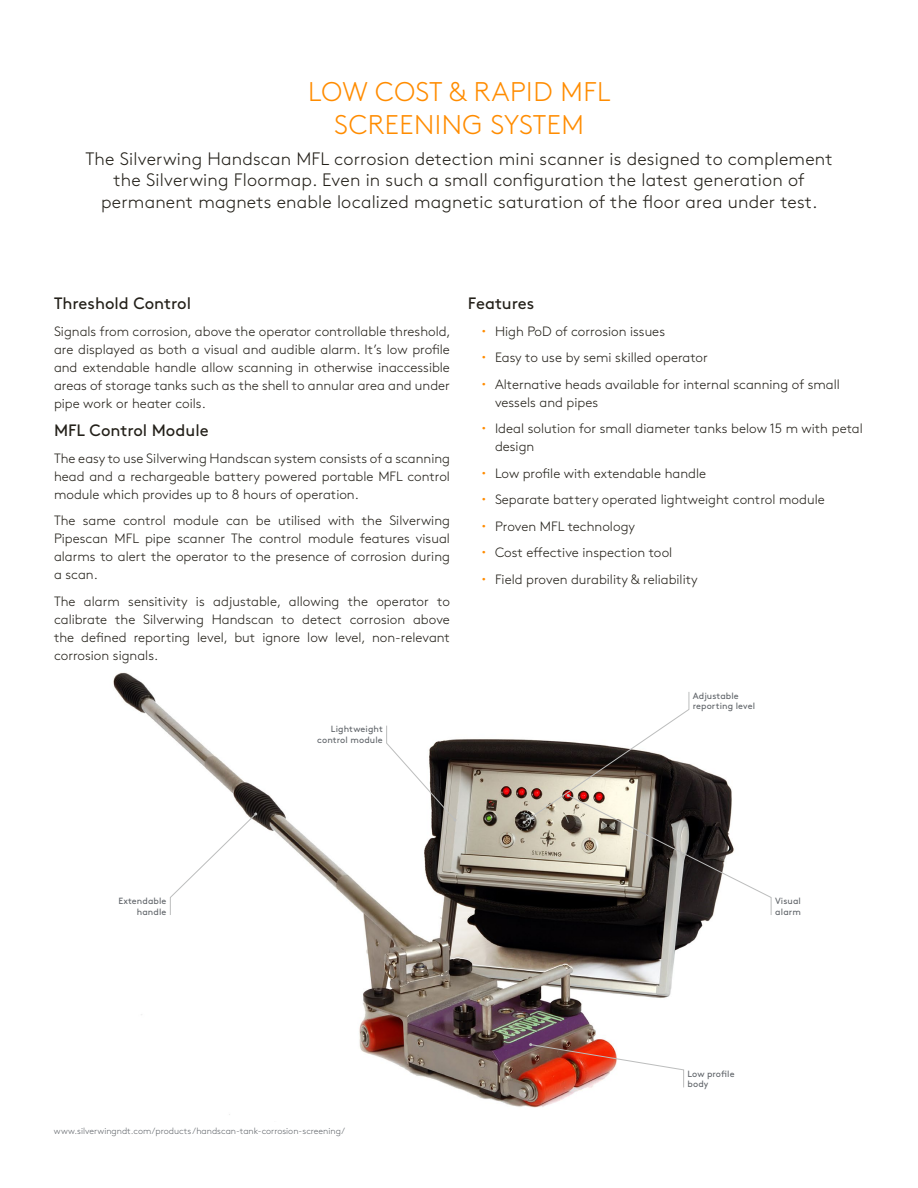
<style>
.page{position:relative;width:918px;height:1188px;background:#fff}
.page>*{position:absolute;margin:0;border:0;box-sizing:border-box;transform-origin:0 0}
.t1{font:300 27px/32.4px "Brown Std";letter-spacing:.02em;color:#ff8c00;text-align:center}
.t2{font:300 18px/21.6px "Brown Std";letter-spacing:.01em;color:#232019;text-align:center}
.t3{font:16.5px "Brown Std";color:#232019}
.t4{font:300 13.5px/18px "Brown Std";color:#232019;text-align:justify}
.t5{font:9px/10.8px "Brown Std";letter-spacing:.01em;color:#62666b}
.t6{font:300 9px "Brown Std";color:#62666b}
</style>
<div class="page">
<img style="left:113px;top:672px;width:600px;height:443px">
<svg style="left:170px;top:812px;width:87px;height:104px"></svg>
<svg style="left:386px;top:725px;width:71px;height:96px"></svg>
<img style="left:529px;top:1043px;width:155px;height:45px">
<svg style="left:523px;top:691px;width:249px;height:225px"></svg>
<h1 class="t1" style="left:308px;top:76px;width:304px">LOW COST &amp; RAPID MFL<br>SCREENING SYSTEM</h1>
<p class="t2" style="left:85px;top:148px;width:749px">The Silverwing Handscan MFL corrosion detection mini scanner is designed to complement the Silverwing Floormap. Even in such a small configuration the latest generation of permanent magnets enable localized magnetic saturation of the floor area under test.</p>
<p class="t3" style="left:54px;top:294px;width:139px">Threshold Control</p>
<p class="t4" style="left:54px;top:322px;width:398px">Signals from corrosion, above the operator controllable threshold, are displayed as both a visual and audible alarm. It’s low profile and extendable handle allow scanning in otherwise inaccessible areas of storage tanks such as the shell to annular area and under pipe work or heater coils.</p>
<p class="t3" style="left:54px;top:421px;width:156px">MFL Control Module</p>
<p class="t4" style="left:54px;top:449px;width:398px">The easy to use Silverwing Handscan system consists of a scanning head and a rechargeable battery powered portable MFL control module which provides up to 8 hours of operation.</p>
<p class="t4" style="left:54px;top:512px;width:398px">The same control module can be utilised with the Silverwing Pipescan MFL pipe scanner The control module features visual alarms to alert the operator to the presence of corrosion during a scan.</p>
<p class="t4" style="left:54px;top:592px;width:398px">The alarm sensitivity is adjustable, allowing the operator to calibrate the Silverwing Handscan to detect corrosion above the defined reporting level, but ignore low level, non-relevant corrosion signals.</p>
<p class="t5" style="left:317px;top:724px;width:67px;text-align:right">Lightweight control module</p>
<p class="t3" style="left:468px;top:294px;width:68px">Features</p>
<p class="t4" style="left:495px;top:318px;width:346px;line-height:26.5px;text-align:left">High PoD of corrosion issues<br>Easy to use by semi skilled operator<br>Alternative heads available for internal scanning of small</p>
<p class="t4" style="left:495px;top:389px;width:369px;line-height:26.5px">vessels and pipes<br>Ideal solution for small diameter tanks below 15 m with petal</p>
<p class="t4" style="left:495px;top:434px;width:331px;line-height:26.5px;text-align:left">design<br>Low profile with extendable handle<br>Separate battery operated lightweight control module<br>Proven MFL technology<br>Cost effective inspection tool<br>Field proven durability &amp; reliability</p>
<p class="t5" style="left:693px;top:690px;width:64px">Adjustable reporting level</p>
<p class="t5" style="left:118px;top:896px;width:50px;text-align:right">Extendable handle</p>
<p class="t5" style="left:775px;top:896px;width:27px">Visual alarm</p>
<p class="t6" style="left:54px;top:1126px;width:293px">www.silverwingndt.com/products/handscan-tank-corrosion-screening/</p>
<p class="t5" style="left:688px;top:1068px;width:49px">Low profile body</p>
</div>
